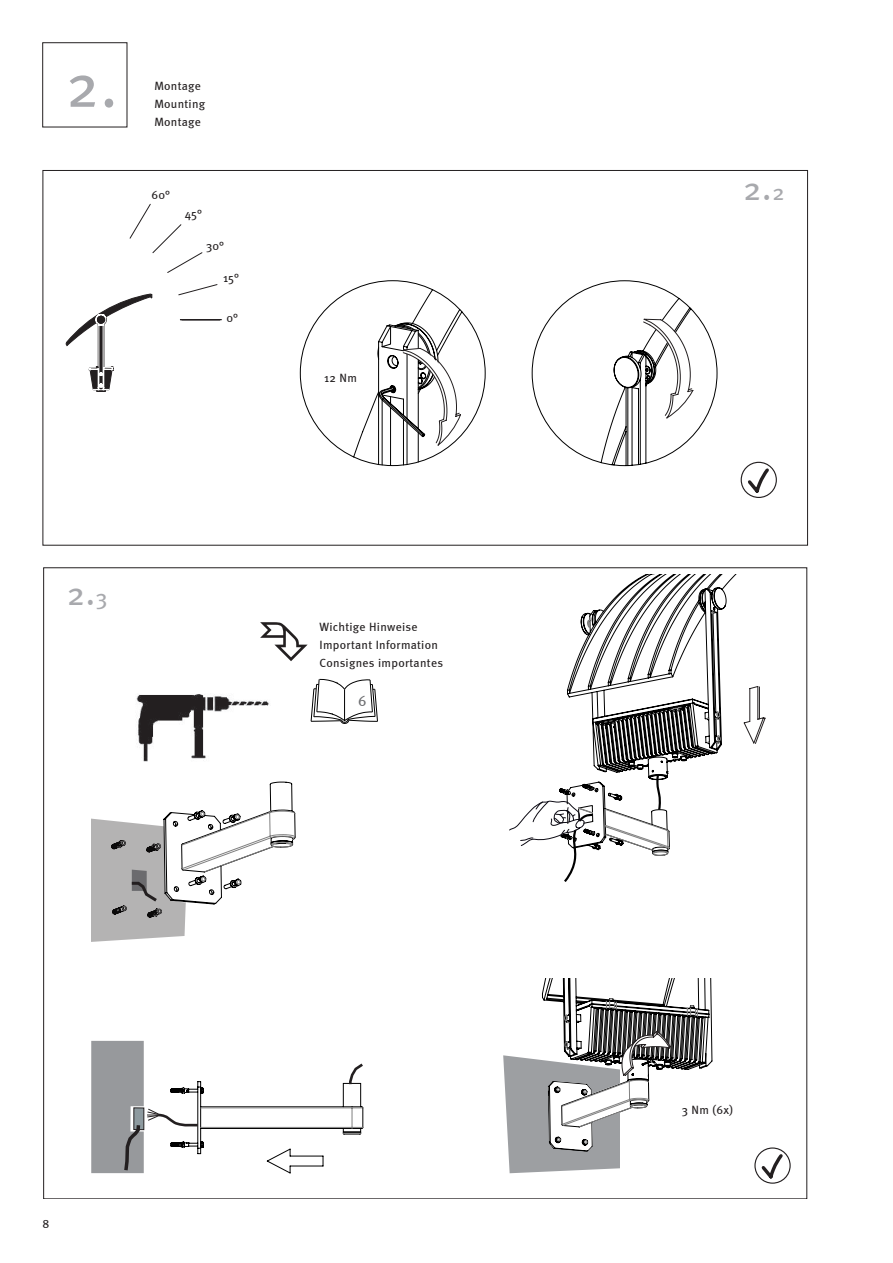
<style>
.page{position:relative;width:893px;height:1263px;background:#fff}
.page>*{position:absolute;margin:0;border:0;box-sizing:border-box;transform-origin:0 0}
.t1{font:60px "Meta";color:#a8a9ad}
.t2{font:33px "Meta";color:#a8a9ad}
.t3{font:15px "Meta";color:#6d6e71}
.t4{font:12px/18px "Meta";letter-spacing:.025em;color:#231f20}
.s1{font-size:22.5px}
</style>
<div class="page">
<svg style="left:65px;top:204px;width:157px;height:187px"></svg>
<div style="left:68px;top:369px;width:20px;height:24px;background:#fff"></div>
<svg style="left:299px;top:280px;width:172px;height:187px"></svg>
<svg style="left:402px;top:323px;width:84px;height:139px"></svg>
<div style="left:42px;top:42px;width:85px;height:85px;border:1px solid #231f20"></div>
<div style="left:741px;top:462px;width:36px;height:36px;border:1px solid #231f20;border-radius:50%"></div>
<svg style="left:745px;top:465px;width:27px;height:31px"></svg>
<div style="left:754px;top:1147px;width:37px;height:37px;border:1px solid #231f20;border-radius:50%"></div>
<svg style="left:758px;top:1151px;width:28px;height:31px"></svg>
<svg style="left:311px;top:679px;width:67px;height:45px"></svg>
<svg style="left:531px;top:280px;width:187px;height:186px"></svg>
<img style="left:136px;top:694px;width:133px;height:68px">
<svg style="left:592px;top:575px;width:144px;height:171px"></svg>
<svg style="left:509px;top:612px;width:212px;height:270px"></svg>
<svg style="left:503px;top:979px;width:210px;height:194px"></svg>
<svg style="left:91px;top:1041px;width:273px;height:133px"></svg>
<svg style="left:91px;top:781px;width:205px;height:161px"></svg>
<svg style="left:733px;top:678px;width:33px;height:68px"></svg>
<h1 class="t1" style="left:66px;top:52px;width:52px">2.</h1>
<p class="t4" style="left:154px;top:77px;width:52px">Montage<br>Mounting<br>Montage</p>
<p class="t4" style="left:152px;top:186px;width:20px">60°</p>
<p class="t4" style="left:185px;top:205px;width:19px">45°</p>
<p class="t4" style="left:206px;top:237px;width:19px">30°</p>
<p class="t4" style="left:223px;top:268px;width:17px">15°</p>
<p class="t4" style="left:226px;top:309px;width:13px">0°</p>
<p class="t4" style="left:324px;top:368px;width:34px">12 Nm</p>
<h2 class="t2" style="left:67px;top:575px;width:42px">2.<span class="s1">3</span></h2>
<p class="t4" style="left:320px;top:618px;width:125px">Wichtige Hinweise<br>Important Information<br>Consignes importantes</p>
<p class="t3" style="left:358px;top:693px;width:10px">6</p>
<p class="t4" style="left:43px;top:1215px;width:8px">8</p>
<h2 class="t2" style="left:743px;top:170px;width:43px">2.<span class="s1">2</span></h2>
<p class="t4" style="left:682px;top:1101px;width:53px">3 Nm (6x)</p>
</div>
